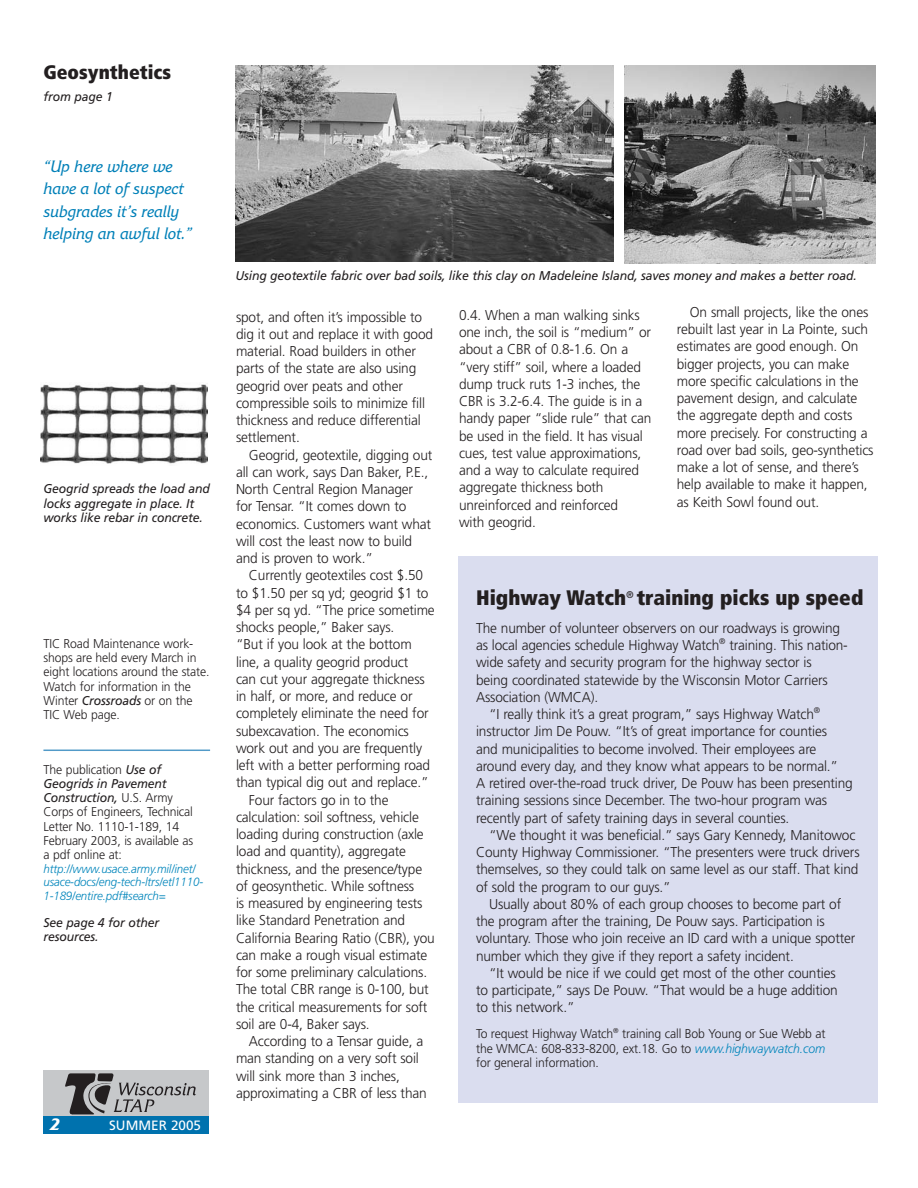
<style>
.page{position:relative;width:918px;height:1188px;background:#fff}
.page>*{position:absolute;margin:0;border:0;box-sizing:border-box;transform-origin:0 0}
.t1{font:900 condensed 21px "Frutiger";color:#231f20}
.t2{font:900 condensed 19.5px "Frutiger";color:#231f20}
.t3{font:italic 16.5px/22.5px "Friz Qua";color:#0080b8;scale:.96 1}
.t4{font:italic 700 16.5px "Friz Qua";color:#fff}
.t5{font:300 14.25px/17.2px "Frutiger";letter-spacing:-.01em;color:#231f20;scale:.96 1}
.t6{font:13.5px "Frutiger";color:#fff}
.t7{font:300 12.75px/14.2px "Frutiger";letter-spacing:-.01em;color:#231f20;scale:.96 1}
.t8{font:italic 12.75px/14.2px "Frutiger";letter-spacing:-.01em;color:#231f20;scale:.96 1}
.t9{font:italic 300 12px/13.8px "Frutiger";letter-spacing:-.01em;color:#0085bb;scale:.96 1}
.s1{font-weight:400;font-style:italic}
.s2{font-style:italic;color:#0085bb}
</style>
<div class="page">
<div style="left:458px;top:556px;width:419px;height:546px;background:#daddef"></div>
<div style="left:43px;top:1116px;width:165px;height:18px;background:#0072ae"></div>
<div style="left:43px;top:1070px;width:165px;height:46px;background:#c6c8ca"></div>
<svg style="left:65px;top:1073px;width:131px;height:41px"></svg>
<img style="left:624px;top:66px;width:252px;height:197px">
<img style="left:235px;top:65px;width:379px;height:197px">
<img style="left:40px;top:383px;width:168px;height:81px">
<hr style="left:43px;top:750px;width:167px;height:1px;background:#529ac8">
<h2 class="t2" style="left:43px;top:65px;width:129px">Geosynthetics</h2>
<p class="t8" style="left:43px;top:90px;width:74px">from page 1</p>
<p class="t3" style="left:43px;top:157px;width:156px">“Up here where we have a lot of suspect subgrades it’s really helping an awful lot.”</p>
<p class="t8" style="left:44px;top:483px;width:175px">Geogrid spreads the load and locks aggregate in place. It works like rebar in concrete.</p>
<p class="t7" style="left:43px;top:637px;width:175px">TIC Road Maintenance work&shy;shops are held every March in eight locations around the state.<br>Watch for information in the<br>Winter <span class="s1">Crossroads</span> or on the<br>TIC Web page.</p>
<p class="t7" style="left:43px;top:763px;width:157px">The publication <span class="s1">Use of<br>Geogrids in Pavement<br>Construction,</span> U.S. Army<br>Corps of Engineers, Technical<br>Letter No. 1110-1-189, 14<br>February 2003, is available as a pdf online at:</p>
<p class="t9" style="left:43px;top:863px;width:168px">http://www.usace.army.mil/inet/ usace-docs/eng-tech-ltrs/etl1110-<br>1-189/entire.pdf#search=</p>
<p class="t8" style="left:43px;top:916px;width:122px">See page 4 for other resources.</p>
<p class="t4" style="left:49px;top:1118px;width:12px">2</p>
<p class="t6" style="left:109px;top:1120px;width:93px">SUMMER 2005</p>
<p class="t8" style="left:235px;top:270px;width:649px">Using geotextile fabric over bad soils, like this clay on Madeleine Island, saves money and makes a better road.</p>
<p class="t5" style="left:236px;top:309px;width:207px">spot, and often it’s impossible to dig it out and replace it with good material. Road builders in other parts of the state are also using geogrid over peats and other compressible soils to minimize fill thickness and reduce differential settlement.</p>
<p class="t5" style="left:236px;top:447px;width:206px;text-indent:13px">Geogrid, geotextile, digging out all can work, says Dan Baker, P.E.,<br>North Central Region Manager for Tensar. “It comes down to economics. Customers want what will cost the least now to build and is proven to work.”</p>
<p class="t5" style="left:249px;top:568px;width:183px">Currently geotextiles cost $.50</p>
<p class="t5" style="left:236px;top:585px;width:202px">to $1.50 per sq yd; geogrid $1 to</p>
<p class="t5" style="left:236px;top:602px;width:209px">$4 per sq yd. “The price sometime</p>
<p class="t5" style="left:236px;top:620px;width:166px">shocks people,” Baker says.</p>
<p class="t5" style="left:236px;top:637px;width:185px">“But if you look at the bottom</p>
<p class="t5" style="left:236px;top:654px;width:181px">line, a quality geogrid product</p>
<p class="t5" style="left:236px;top:671px;width:198px">can cut your aggregate thickness</p>
<p class="t5" style="left:236px;top:689px;width:185px">in half, or more, and reduce or</p>
<p class="t5" style="left:236px;top:706px;width:202px">completely eliminate the need for</p>
<p class="t5" style="left:236px;top:723px;width:182px">subexcavation. The economics</p>
<p class="t5" style="left:236px;top:740px;width:195px">work out and you are frequently</p>
<p class="t5" style="left:236px;top:758px;width:204px">left with a better performing road</p>
<p class="t5" style="left:236px;top:775px;width:202px">than typical dig out and replace.”</p>
<p class="t5" style="left:249px;top:792px;width:147px">Four factors go in to the</p>
<p class="t5" style="left:236px;top:809px;width:192px">calculation: soil softness, vehicle</p>
<p class="t5" style="left:236px;top:827px;width:197px">loading during construction (axle</p>
<p class="t5" style="left:236px;top:844px;width:179px">load and quantity), aggregate</p>
<p class="t5" style="left:236px;top:861px;width:195px">thickness, and the presence/type</p>
<p class="t5" style="left:236px;top:878px;width:187px">of geosynthetic. While softness</p>
<p class="t5" style="left:236px;top:896px;width:196px">is measured by engineering tests</p>
<p class="t5" style="left:236px;top:913px;width:178px">like Standard Penetration and</p>
<p class="t5" style="left:236px;top:930px;width:209px">California Bearing Ratio (CBR), you</p>
<p class="t5" style="left:236px;top:947px;width:201px">can make a rough visual estimate</p>
<p class="t5" style="left:236px;top:965px;width:201px">for some preliminary calculations.</p>
<p class="t5" style="left:236px;top:982px;width:202px">The total CBR range is 0-100, but</p>
<p class="t5" style="left:236px;top:999px;width:201px">the critical measurements for soft</p>
<p class="t5" style="left:236px;top:1016px;width:141px">soil are 0-4, Baker says.</p>
<p class="t5" style="left:249px;top:1034px;width:183px">According to a Tensar guide, a</p>
<p class="t5" style="left:236px;top:1051px;width:192px">man standing on a very soft soil</p>
<p class="t5" style="left:236px;top:1068px;width:172px">will sink more than 3 inches,</p>
<p class="t5" style="left:236px;top:1085px;width:200px">approximating a CBR of less than</p>
<p class="t5" style="left:459px;top:307px;width:202px">0.4. When a man walking sinks one inch, the soil is “medium” or about a CBR of 0.8-1.6. On a “very stiff” soil, where a loaded dump truck ruts 1-3 inches, the<br>CBR is 3.2-6.4. The guide is in a handy paper “slide rule” that can be used in the field. It has visual cues, test value approximations, and a way to calculate required aggregate thickness both unreinforced and reinforced<br>with geogrid.</p>
<p class="t5" style="left:677px;top:304px;width:206px;text-indent:13px">On small projects, like the ones rebuilt last year in La Pointe, such estimates are good enough. On bigger projects, you can make more specific calculations in the pavement design, and calculate the aggregate depth and costs more precisely. For constructing a road over bad soils, geo-synthetics make a lot of sense, and there’s help available to make it happen, as Keith Sowl found out.</p>
<h1 class="t1" style="left:476px;top:589px;width:389px">Highway Watch<sup>®</sup> training picks up speed</h1>
<p class="t5" style="left:476px;top:620px;width:381px">The number of volunteer observers on our roadways is growing</p>
<p class="t5" style="left:476px;top:638px;width:389px">as local agencies schedule Highway Watch<sup>®</sup> training. This nation-</p>
<p class="t5" style="left:476px;top:655px;width:351px">wide safety and security program for the highway sector is</p>
<p class="t5" style="left:476px;top:672px;width:368px">being coordinated statewide by the Wisconsin Motor Carriers</p>
<p class="t5" style="left:476px;top:689px;width:129px">Association (WMCA).</p>
<p class="t5" style="left:489px;top:707px;width:346px">“I really think it’s a great program,” says Highway Watch<sup>®</sup></p>
<p class="t5" style="left:476px;top:724px;width:367px">instructor Jim De Pouw. “It’s of great importance for counties</p>
<p class="t5" style="left:476px;top:741px;width:356px">and municipalities to become involved. Their employees are</p>
<p class="t5" style="left:476px;top:758px;width:379px">around every day, and they know what appears to be normal.”</p>
<p class="t5" style="left:476px;top:776px;width:394px">A retired over-the-road truck driver, De Pouw has been presenting</p>
<p class="t5" style="left:476px;top:793px;width:367px">training sessions since December. The two-hour program was</p>
<p class="t5" style="left:476px;top:810px;width:328px">recently part of safety training days in several counties.</p>
<p class="t5" style="left:489px;top:827px;width:383px">“We thought it was beneficial.” says Gary Kennedy, Manitowoc</p>
<p class="t5" style="left:476px;top:845px;width:401px">County Highway Commissioner. “The presenters were truck drivers</p>
<p class="t5" style="left:476px;top:862px;width:400px">themselves, so they could talk on same level as our staff. That kind</p>
<p class="t5" style="left:476px;top:879px;width:204px">of sold the program to our guys.”</p>
<p class="t5" style="left:489px;top:896px;width:368px">Usually about 80% of each group chooses to become part of</p>
<p class="t5" style="left:476px;top:914px;width:365px">the program after the training, De Pouw says. Participation is</p>
<p class="t5" style="left:476px;top:931px;width:397px">voluntary. Those who join receive an ID card with a unique spotter</p>
<p class="t5" style="left:476px;top:948px;width:332px">number which they give if they report a safety incident.</p>
<p class="t5" style="left:489px;top:965px;width:363px">“It would be nice if we could get most of the other counties</p>
<p class="t5" style="left:476px;top:983px;width:378px">to participate,” says De Pouw. “That would be a huge addition</p>
<p class="t5" style="left:476px;top:1000px;width:104px">to this network.”</p>
<p class="t7" style="left:476px;top:1027px;width:366px;text-align:justify">To request Highway Watch<sup>®</sup> training call Bob Young or Sue Webb at the WMCA: 608-833-8200, ext.18. Go to <span class="s2">www.highwaywatch.com </span>for general information.</p>
</div>
